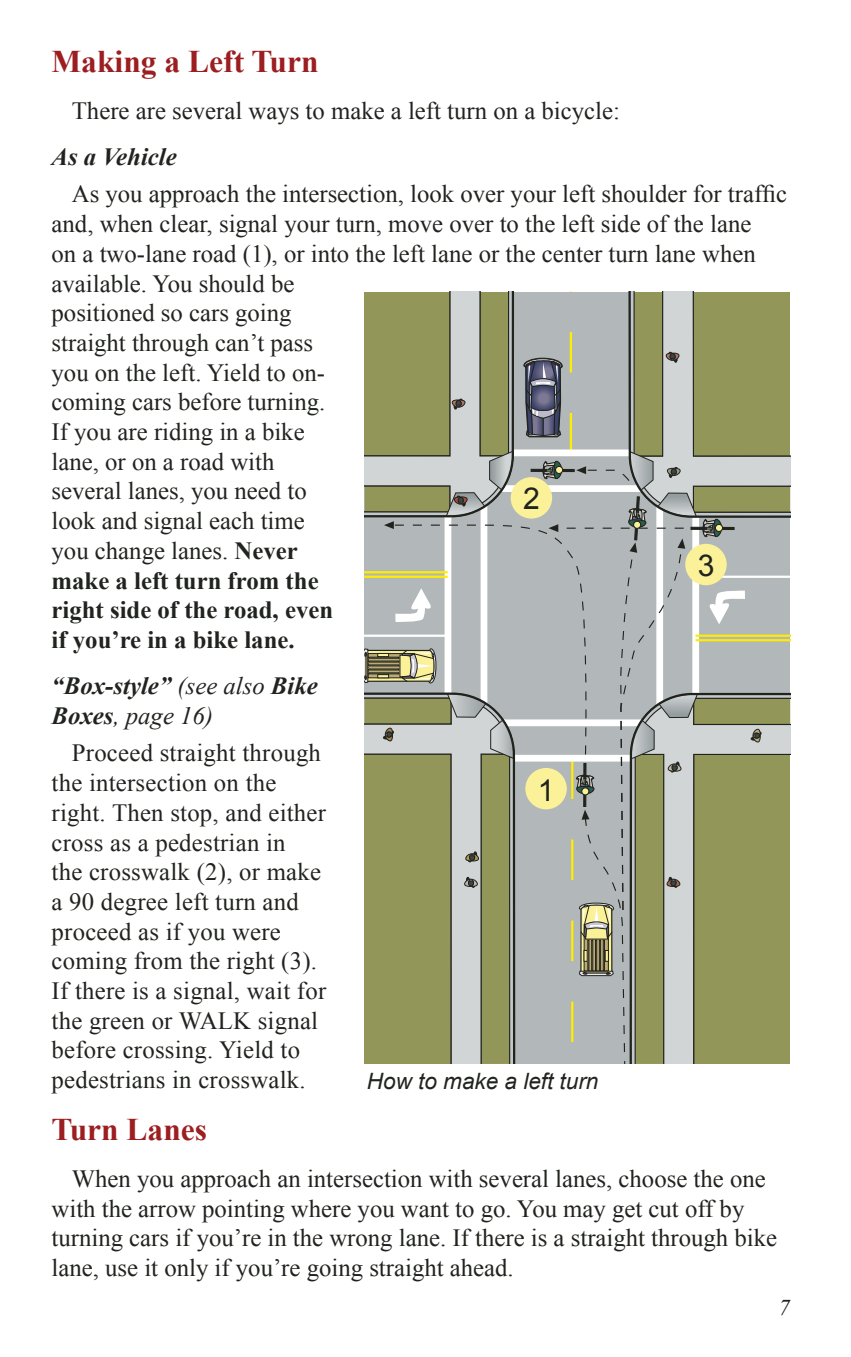
<style>
.page{position:relative;width:851px;height:1357px;background:#fff}
.page>*{position:absolute;margin:0;border:0;box-sizing:border-box;transform-origin:0 0}
.t1{font:700 31.5px "Times New Roman";color:#9c1e21}
.t2{font:30.15px "Arial";color:#20231e}
.t3{font:24.75px/29.7px "Times New Roman";color:#20231e}
.t4{font:italic 700 24.75px/29.7px "Times New Roman";color:#20231e}
.t5{font:italic 22.5px "Arial";color:#20231e}
.t6{font:italic 22.5px "Times New Roman";color:#20231e}
.s1{font-weight:700}
.s2{font-weight:400}
</style>
<div class="page">
<svg style="left:364px;top:292px;width:426px;height:772px;background:#a7ab92"></svg>
<div style="left:715px;top:524px;width:7px;height:7px;background:#faf199;border-radius:50%"></div>
<div style="left:714px;top:524px;width:9px;height:8px;border:1px solid #20231e;border-radius:50%"></div>
<p class="t1" style="left:52px;top:40px;width:268px">Making a Left Turn</p>
<p class="t3" style="left:72px;top:95px;width:549px">There are several ways to make a left turn on a bicycle:</p>
<p class="t4" style="left:52px;top:141px;width:127px">As a Vehicle</p>
<p class="t3" style="left:52px;top:179px;width:737px;text-indent:20px">As you approach the intersection, look over your left shoulder for traffic and, when clear, signal your turn, move over to the left side of the lane<br>on a two-lane road (1), or into the left lane or the center turn lane when available. You should be<br>positioned so cars going<br>straight through can’t pass<br>you on the left. Yield to on-<br>coming cars before turning.<br>If you are riding in a bike<br>lane, or on a road with<br>several lanes, you need to<br>look and signal each time<br>you change lanes. <span class="s1">Never<br>make a left turn from the<br>right side of the road, even<br>if you’re in a bike lane.</span></p>
<p class="t4" style="left:52px;top:670px;width:268px">“Box-style” <span class="s2">(see also</span> Bike<br>Boxes<span class="s2">, page 16)</span></p>
<p class="t3" style="left:52px;top:738px;width:276px;text-indent:20px">Proceed straight through the intersection on the right. Then stop, and either cross as a pedestrian in<br>the crosswalk (2), or make a 90 degree left turn and proceed as if you were coming from the right (3).<br>If there is a signal, wait for the green or WALK</p>
<p class="t2" style="left:523px;top:479px;width:18px">2</p>
<p class="t2" style="left:697px;top:545px;width:18px">3</p>
<p class="t2" style="left:537px;top:771px;width:18px">1</p>
<p class="t3" style="left:52px;top:1005px;width:268px;text-indent:206px">signal before crossing. Yield to pedestrians in crosswalk.</p>
<p class="t1" style="left:52px;top:1108px;width:157px">Turn Lanes</p>
<p class="t3" style="left:52px;top:1163px;width:727px;text-indent:20px">When you approach an intersection with several lanes, choose the one with the arrow pointing where you want to go. You may get cut off by turning cars if you’re in the wrong lane. If there is a straight through bike lane, use it only if you’re going straight ahead.</p>
<p class="t5" style="left:367px;top:1066px;width:233px">How to make a left turn</p>
<p class="t6" style="left:778px;top:1292px;width:13px">7</p>
</div>
